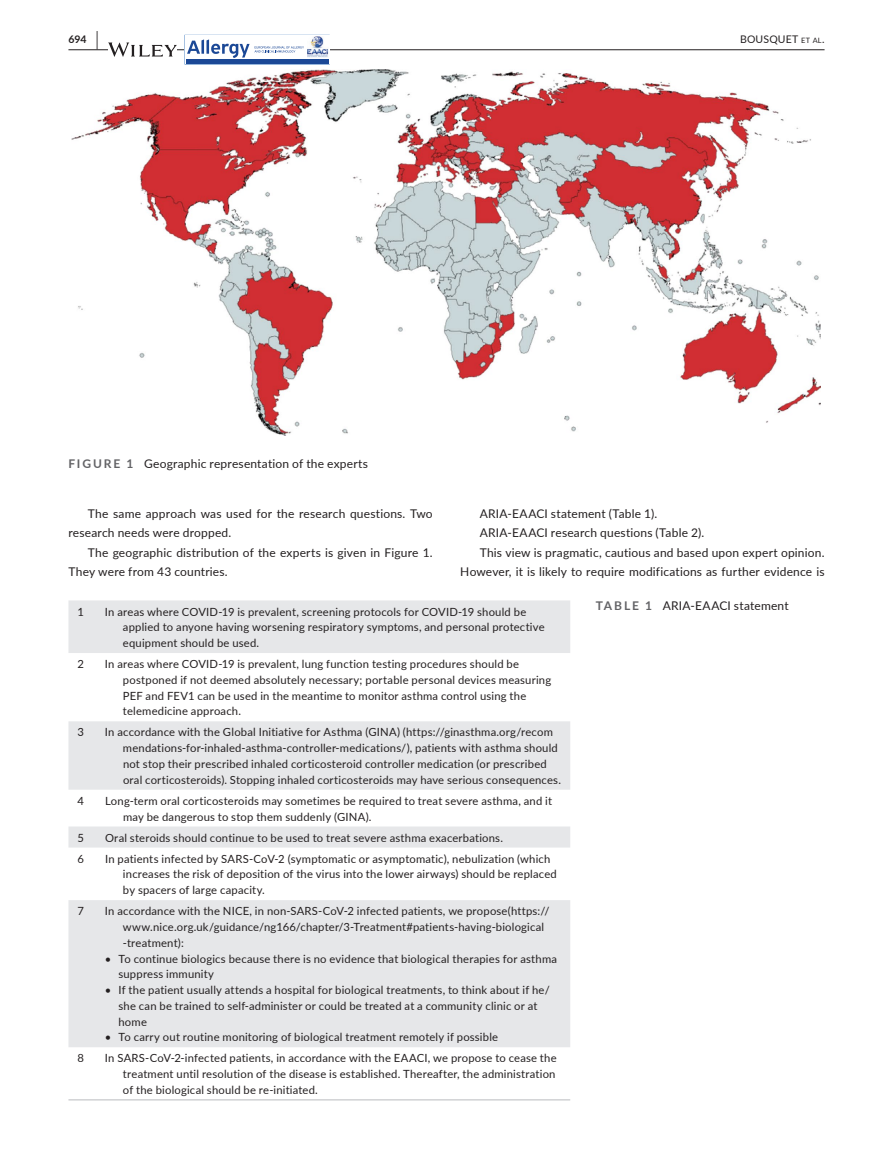
<style>
.page{position:relative;width:893px;height:1174px;background:#fff}
.page>*{position:absolute;margin:0;border:0;box-sizing:border-box;transform-origin:0 0}
.t1{font:12px/19.5px "Lato";letter-spacing:.015em;color:#231f20}
.t2{font:11.25px/15.8px "Lato";letter-spacing:.015em;color:#231f20}
.t3{font:10.5px "Lato";letter-spacing:.02em;color:#231f20}
.t4{font:700 10.5px "Lato";color:#231f20}
.s1{font-size:19.5px}
.s2{font-size:7.35px}
.s3{font-weight:700;color:#636366}
</style>
<div class="page">
<hr style="left:68px;top:49px;width:756px;height:1px;background:#231f20">
<svg style="left:108px;top:42px;width:69px;height:15px"></svg>
<svg style="left:185px;top:39px;width:145px;height:26px"></svg>
<div style="left:186px;top:59px;width:142px;height:5px;background:#1b4896"></div>
<img style="left:307px;top:36px;width:22px;height:22px">
<img style="left:72px;top:69px;width:749px;height:367px">
<svg style="left:68px;top:600px;width:502px;height:447px;fill:#e6e7e9"></svg>
<svg style="left:68px;top:1099px;width:28px;height:1px"></svg>
<hr style="left:96px;top:1099px;width:474px;height:1px;background:#d1d2d4">
<p class="t4" style="left:68px;top:31px;width:31px">694 <span class="s1">|</span></p>
<p class="t3" style="left:740px;top:31px;width:86px">BOUSQUET <span class="s2">et al</span>.</p>
<p class="t1" style="left:68px;top:453px;width:301px"><span class="s3">FIGURE 1</span> Geographic representation of the experts</p>
<p class="t1" style="left:68px;top:503px;width:366px;text-indent:20px">The same approach was used for the research questions. Two research needs were dropped.</p>
<p class="t1" style="left:68px;top:542px;width:366px;text-indent:20px">The geographic distribution of the experts is given in Figure 1.<br>They were from 43 countries.</p>
<p class="t1" style="left:480px;top:503px;width:179px">ARIA-EAACI statement (Table 1).</p>
<p class="t1" style="left:480px;top:522px;width:226px">ARIA-EAACI research questions (Table 2).</p>
<p class="t1" style="left:480px;top:542px;width:346px">This view is pragmatic, cautious and based upon expert opinion.</p>
<p class="t1" style="left:460px;top:561px;width:366px">However, it is likely to require modifications as further evidence is</p>
<p class="t2" style="left:77px;top:603px;width:8px">1</p>
<p class="t2" style="left:123px;top:603px;width:423px;text-indent:-18px">In areas where COVID-19 is prevalent, screening protocols for COVID-19 should be applied to anyone having worsening respiratory symptoms, and personal protective equipment should be used.</p>
<p class="t2" style="left:77px;top:655px;width:8px">2</p>
<p class="t2" style="left:123px;top:655px;width:430px;text-indent:-18px">In areas where COVID-19 is prevalent, lung function testing procedures should be postponed if not deemed absolutely necessary; portable personal devices measuring PEF and FEV1 can be used in the meantime to monitor asthma control using the telemedicine approach.</p>
<p class="t2" style="left:77px;top:724px;width:8px">3</p>
<p class="t2" style="left:123px;top:724px;width:440px;text-indent:-18px">In accordance with the Global Initiative for Asthma (GINA) (https://ginasthma.org/recom mendations-for-inhaled-asthma-controller-medications/), patients with asthma should not stop their prescribed inhaled corticosteroid controller medication (or prescribed oral corticosteroids). Stopping inhaled corticosteroids may have serious consequences.</p>
<p class="t2" style="left:77px;top:792px;width:8px">4</p>
<p class="t2" style="left:123px;top:792px;width:431px;text-indent:-18px">Long-term oral corticosteroids may sometimes be required to treat severe asthma, and it may be dangerous to stop them suddenly (GINA).</p>
<p class="t2" style="left:77px;top:829px;width:8px">5</p>
<p class="t2" style="left:105px;top:829px;width:400px">Oral steroids should continue to be used to treat severe asthma exacerbations.</p>
<p class="t2" style="left:77px;top:850px;width:8px">6</p>
<p class="t2" style="left:123px;top:850px;width:435px;text-indent:-18px">In patients infected by SARS-CoV-2 (symptomatic or asymptomatic), nebulization (which increases the risk of deposition of the virus into the lower airways) should be replaced by spacers of large capacity.</p>
<p class="t2" style="left:77px;top:902px;width:8px">7</p>
<p class="t2" style="left:123px;top:902px;width:428px;text-indent:-18px">In accordance with the NICE, in non-SARS-CoV-2 infected patients, we propose(https:// www.nice.org.uk/guidance/ng166/chapter/3-Treatment#patients-having-biological -treatment):</p>
<p class="t2" style="left:118px;top:950px;width:440px;text-indent:-14px">• To continue biologics because there is no evidence that biological therapies for asthma suppress immunity</p>
<p class="t2" style="left:118px;top:981px;width:433px;text-indent:-14px">• If the patient usually attends a hospital for biological treatments, to think about if he/ she can be trained to self-administer or could be treated at a community clinic or at home</p>
<p class="t2" style="left:105px;top:1028px;width:395px">• To carry out routine monitoring of biological treatment remotely if possible</p>
<p class="t2" style="left:77px;top:1050px;width:8px">8</p>
<p class="t2" style="left:123px;top:1050px;width:435px;text-align:justify;text-indent:-18px">In SARS-CoV-2-infected patients, in accordance with the EAACI, we propose to cease the treatment until resolution of the disease is established. Thereafter, the administration of the biological should be re-initiated.</p>
<p class="t1" style="left:596px;top:595px;width:194px"><span class="s3">TABLE 1</span> ARIA-EAACI statement</p>
</div>
